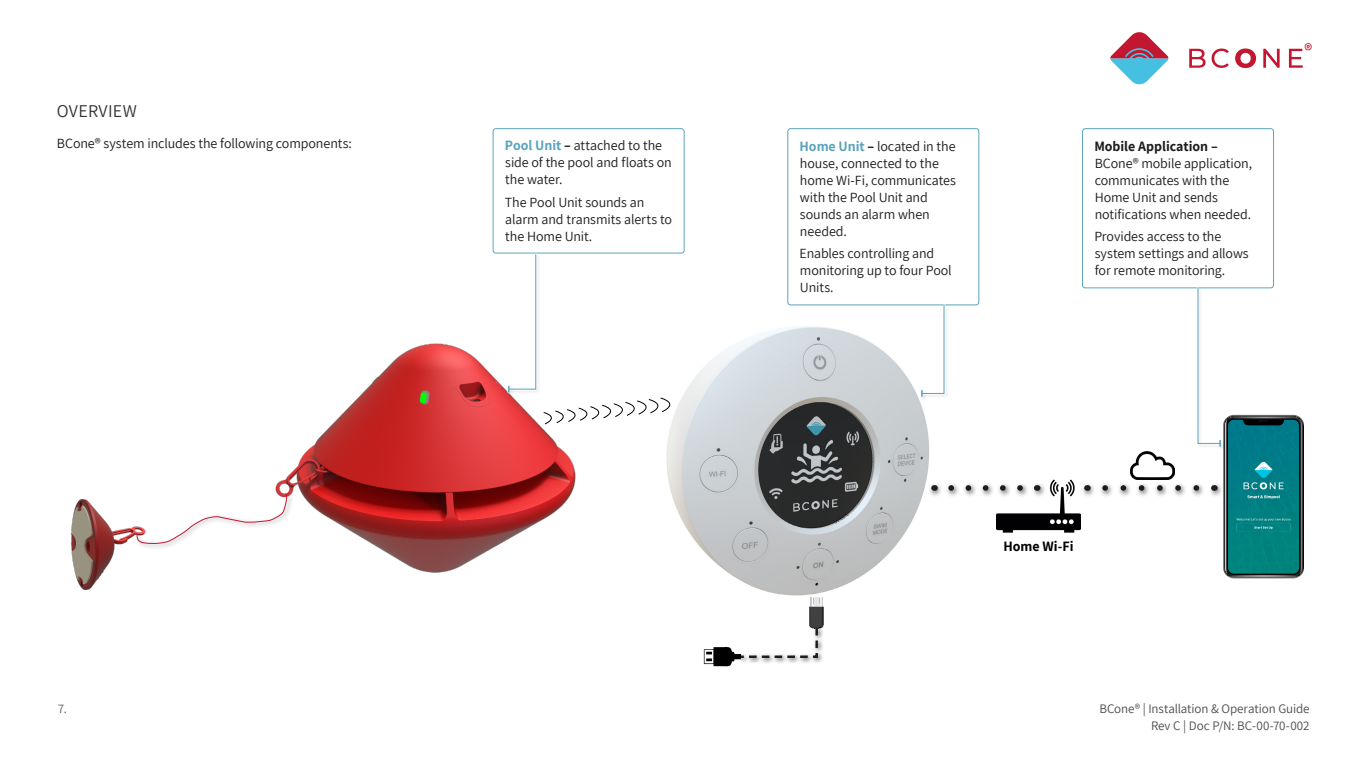
<style>
.page{position:relative;width:1366px;height:768px;background:#fff}
.page>*{position:absolute;margin:0;border:0;box-sizing:border-box;transform-origin:0 0}
.t1{font:18px "Assistant";letter-spacing:.025em;color:#343432}
.t2{font:600 18px "Assistant";color:#c21632}
.t3{font:14px/17px "Assistant";letter-spacing:-.01em;color:#1d1d1b}
.t4{font:700 14px "Assistant";letter-spacing:-.005em;color:#1d1d1b}
.t5{font:700 14px "Assistant";color:#000}
.t6{font:13px/17px "Assistant";letter-spacing:-.005em;color:#4d4d4d;text-align:right}
.t7{font:13px "Assistant";color:#61615f}
.s1{font-weight:700;color:#5ca4bc}
.s2{font-weight:700}
</style>
<div class="page">
<svg style="left:1110px;top:32px;width:58px;height:53px"></svg>
<svg style="left:1189px;top:49px;width:17px;height:19px"></svg>
<svg style="left:1212px;top:49px;width:17px;height:19px"></svg>
<svg style="left:1263px;top:49px;width:17px;height:19px"></svg>
<svg style="left:1289px;top:49px;width:14px;height:19px"></svg>
<svg style="left:1235px;top:48px;width:21px;height:20px"></svg>
<img style="left:666px;top:326px;width:263px;height:270px">
<svg style="left:582px;top:396px;width:92px;height:28px"></svg>
<img style="left:997px;top:479px;width:83px;height:54px">
<div style="left:1081px;top:482px;width:143px;height:16px;background:#000;opacity:.75"></div>
<div style="left:928px;top:482px;width:119px;height:16px;background:#000;opacity:.75"></div>
<svg style="left:951px;top:485px;width:77px;height:6px"></svg>
<div style="left:737px;top:616px;width:87px;height:48px;background:#000;opacity:.75"></div>
<img style="left:703px;top:644px;width:37px;height:23px">
<svg style="left:738px;top:597px;width:86px;height:62px"></svg>
<img style="left:275px;top:343px;width:307px;height:230px">
<svg style="left:416px;top:389px;width:14px;height:18px"></svg>
<img style="left:71px;top:499px;width:63px;height:92px">
<div style="left:134px;top:491px;width:159px;height:59px;background:#000;opacity:.75"></div>
<svg style="left:137px;top:493px;width:150px;height:51px"></svg>
<div style="left:493px;top:128px;width:192px;height:126px;border:1px solid #5ca4bc;border-radius:3px"></div>
<div style="left:507px;top:253px;width:34px;height:144px;background:#f4f4f4"></div>
<svg style="left:508px;top:253px;width:29px;height:139px"></svg>
<div style="left:787px;top:128px;width:192px;height:177px;border:1px solid #5ca4bc;border-radius:3px"></div>
<div style="left:920px;top:304px;width:29px;height:98px;background:#f6f6f6"></div>
<div style="left:920px;top:304px;width:26px;height:94px;background:#fff"></div>
<svg style="left:921px;top:304px;width:24px;height:93px"></svg>
<div style="left:1082px;top:128px;width:192px;height:160px;border:1px solid #5ca4bc;border-radius:3px"></div>
<svg style="left:1105px;top:287px;width:199px;height:292px"></svg>
<p class="t1" style="left:57px;top:99px;width:82px">OVERVIEW</p>
<p class="t3" style="left:57px;top:134px;width:296px">BCone® system includes the following components:</p>
<p class="t3" style="left:505px;top:136px;width:168px"><span class="s1">Pool Unit</span> <span class="s2">–</span> attached to the side of the pool and floats on the water.</p>
<p class="t3" style="left:505px;top:193px;width:169px">The Pool Unit sounds an alarm and transmits alerts to the Home Unit.</p>
<p class="t3" style="left:800px;top:137px;width:158px"><span class="s1">Home Unit</span> <span class="s2">–</span> located in the house, connected to the home Wi-Fi, communicates with the Pool Unit and sounds an alarm when needed.</p>
<p class="t3" style="left:800px;top:244px;width:154px">Enables controlling and monitoring up to four Pool<br>Units.</p>
<p class="t4" style="left:1094px;top:136px;width:125px">Mobile Application –</p>
<p class="t3" style="left:1095px;top:154px;width:159px">BCone® mobile application, communicates with the<br>Home Unit and sends notifications when needed.</p>
<p class="t3" style="left:1094px;top:227px;width:156px">Provides access to the system settings and allows for remote monitoring.</p>
<p class="t2" style="left:1304px;top:38px;width:9px">®</p>
<p class="t5" style="left:1003px;top:537px;width:72px">Home Wi-Fi</p>
<p class="t7" style="left:58px;top:700px;width:10px">7.</p>
<p class="t6" style="left:1099px;top:700px;width:212px">BCone® | Installation &amp; Operation Guide<br>Rev C | Doc P/N: BC-00-70-002</p>
</div>
